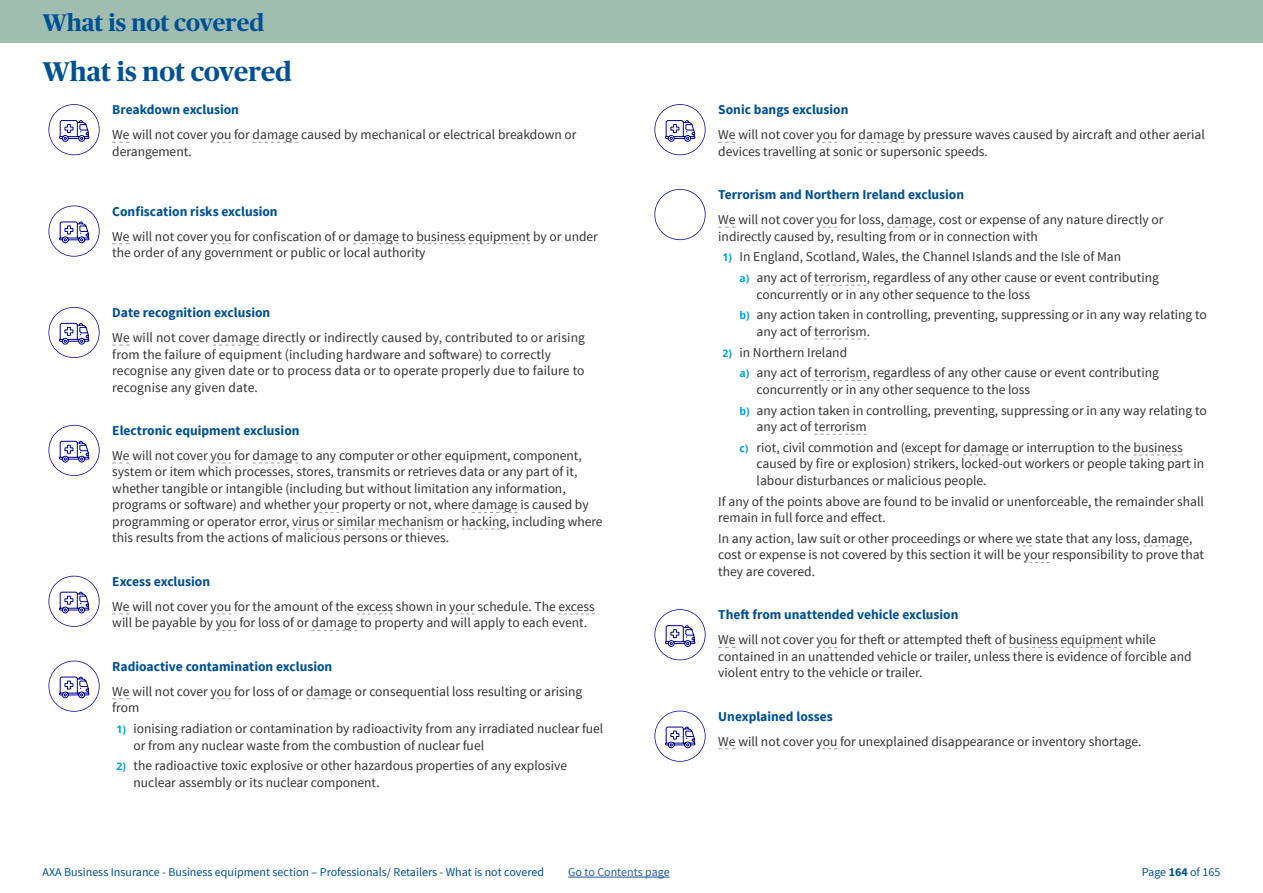
<style>
.page{position:relative;width:1263px;height:893px;background:#fff}
.page>*{position:absolute;margin:0;border:0;box-sizing:border-box;transform-origin:0 0}
.t1{font:700 27px "Publico Headline";color:#015094}
.t2{font:700 24px "Publico Headline";color:#015094}
.t3{font:13.5px/16.5px "Source Sans Pro";color:#333232}
.t4{font:700 13.5px "Source Sans Pro";color:#004f94}
.t5{font:12px "Source Sans Pro";color:#015094}
.t6{font:12px "Source Sans Pro";color:#265a9b}
.s1{font-family:"Open Sans";font-weight:700;font-size:10.5px;color:#009fe3}
.s2{font-weight:700}
</style>
<div class="page">
<div style="left:0;top:0;width:1263px;height:43px;background:#9fbeaf"></div>
<hr style="left:568px;top:877px;width:102px;height:1px;background:#265a9b">
<svg style="left:49px;top:104px;width:51px;height:51px"></svg>
<svg style="left:112px;top:142px;width:18px;height:1px"></svg>
<svg style="left:210px;top:142px;width:21px;height:1px"></svg>
<svg style="left:253px;top:142px;width:45px;height:1px"></svg>
<svg style="left:49px;top:206px;width:51px;height:51px"></svg>
<svg style="left:112px;top:243px;width:18px;height:1px"></svg>
<svg style="left:210px;top:243px;width:21px;height:1px"></svg>
<svg style="left:353px;top:243px;width:46px;height:1px"></svg>
<svg style="left:416px;top:243px;width:114px;height:1px"></svg>
<svg style="left:49px;top:307px;width:51px;height:51px"></svg>
<svg style="left:112px;top:345px;width:18px;height:1px"></svg>
<svg style="left:213px;top:345px;width:47px;height:1px"></svg>
<svg style="left:49px;top:425px;width:51px;height:51px"></svg>
<svg style="left:112px;top:463px;width:18px;height:1px"></svg>
<svg style="left:210px;top:463px;width:21px;height:1px"></svg>
<svg style="left:253px;top:463px;width:45px;height:1px"></svg>
<svg style="left:314px;top:512px;width:25px;height:1px"></svg>
<svg style="left:472px;top:512px;width:46px;height:1px"></svg>
<svg style="left:292px;top:529px;width:152px;height:1px"></svg>
<svg style="left:462px;top:529px;width:44px;height:1px"></svg>
<svg style="left:49px;top:576px;width:51px;height:51px"></svg>
<svg style="left:112px;top:613px;width:18px;height:1px"></svg>
<svg style="left:210px;top:613px;width:21px;height:1px"></svg>
<svg style="left:357px;top:613px;width:36px;height:1px"></svg>
<svg style="left:449px;top:613px;width:26px;height:1px"></svg>
<svg style="left:558px;top:613px;width:37px;height:1px"></svg>
<svg style="left:216px;top:630px;width:21px;height:1px"></svg>
<svg style="left:312px;top:630px;width:45px;height:1px"></svg>
<svg style="left:49px;top:661px;width:51px;height:51px"></svg>
<svg style="left:112px;top:698px;width:18px;height:1px"></svg>
<svg style="left:210px;top:698px;width:21px;height:1px"></svg>
<svg style="left:306px;top:698px;width:46px;height:1px"></svg>
<svg style="left:654px;top:104px;width:51px;height:51px"></svg>
<svg style="left:718px;top:142px;width:18px;height:1px"></svg>
<svg style="left:816px;top:142px;width:21px;height:1px"></svg>
<svg style="left:859px;top:142px;width:45px;height:1px"></svg>
<svg style="left:654px;top:189px;width:51px;height:51px"></svg>
<svg style="left:718px;top:227px;width:18px;height:1px"></svg>
<svg style="left:816px;top:227px;width:21px;height:1px"></svg>
<svg style="left:887px;top:227px;width:46px;height:1px"></svg>
<svg style="left:814px;top:285px;width:53px;height:1px"></svg>
<svg style="left:814px;top:339px;width:53px;height:1px"></svg>
<svg style="left:814px;top:380px;width:53px;height:1px"></svg>
<svg style="left:814px;top:434px;width:53px;height:1px"></svg>
<svg style="left:963px;top:455px;width:46px;height:1px"></svg>
<svg style="left:1133px;top:455px;width:50px;height:1px"></svg>
<svg style="left:1143px;top:546px;width:46px;height:1px"></svg>
<svg style="left:1024px;top:562px;width:25px;height:1px"></svg>
<svg style="left:654px;top:609px;width:51px;height:51px"></svg>
<svg style="left:718px;top:647px;width:18px;height:1px"></svg>
<svg style="left:816px;top:647px;width:21px;height:1px"></svg>
<svg style="left:1009px;top:647px;width:114px;height:1px"></svg>
<svg style="left:654px;top:711px;width:51px;height:51px"></svg>
<svg style="left:718px;top:748px;width:18px;height:1px"></svg>
<svg style="left:816px;top:748px;width:21px;height:1px"></svg>
<h2 class="t2" style="left:43px;top:5px;width:223px">What is not covered</h2>
<h1 class="t1" style="left:43px;top:52px;width:251px">What is not covered</h1>
<p class="t4" style="left:112px;top:101px;width:128px">Breakdown exclusion</p>
<p class="t3" style="left:112px;top:127px;width:466px">We will not cover you for damage caused by mechanical or electrical breakdown or derangement.</p>
<p class="t4" style="left:112px;top:203px;width:167px">Confiscation risks exclusion</p>
<p class="t3" style="left:112px;top:228px;width:487px">We will not cover you for confiscation of or damage to business equipment by or under the order of any government or public or local authority</p>
<p class="t4" style="left:112px;top:304px;width:159px">Date recognition exclusion</p>
<p class="t3" style="left:112px;top:330px;width:474px">We will not cover damage directly or indirectly caused by, contributed to or arising from the failure of equipment (including hardware and software) to correctly recognise any given date or to process data or to operate properly due to failure to recognise any given date.</p>
<p class="t4" style="left:112px;top:422px;width:189px">Electronic equipment exclusion</p>
<p class="t3" style="left:112px;top:447px;width:492px">We will not cover you for damage to any computer or other equipment, component, system or item which processes, stores, transmits or retrieves data or any part of it, whether tangible or intangible (including but without limitation any information, programs or software) and whether your property or not, where damage is caused by programming or operator error, virus or similar mechanism or hacking, including where this results from the actions of malicious persons or thieves.</p>
<p class="t4" style="left:112px;top:573px;width:99px">Excess exclusion</p>
<p class="t3" style="left:112px;top:598px;width:484px">We will not cover you for the amount of the excess shown in your schedule. The excess will be payable by you for loss of or damage to property and will apply to each event.</p>
<p class="t4" style="left:112px;top:658px;width:221px">Radioactive contamination exclusion</p>
<p class="t3" style="left:112px;top:683px;width:471px">We will not cover you for loss of or damage or consequential loss resulting or arising from</p>
<p class="t3" style="left:134px;top:720px;width:471px;text-indent:-17px"><span class="s1">1)</span> ionising radiation or contamination by radioactivity from any irradiated nuclear fuel or from any nuclear waste from the combustion of nuclear fuel</p>
<p class="t3" style="left:134px;top:758px;width:435px;text-indent:-17px"><span class="s1">2)</span> the radioactive toxic explosive or other hazardous properties of any explosive nuclear assembly or its nuclear component.</p>
<p class="t4" style="left:718px;top:101px;width:132px">Sonic bangs exclusion</p>
<p class="t3" style="left:718px;top:127px;width:488px">We will not cover you for damage by pressure waves caused by aircraft and other aerial devices travelling at sonic or supersonic speeds.</p>
<p class="t4" style="left:718px;top:186px;width:247px">Terrorism and Northern Ireland exclusion</p>
<p class="t3" style="left:718px;top:212px;width:447px">We will not cover you for loss, damage, cost or expense of any nature directly or indirectly caused by, resulting from or in connection with</p>
<p class="t3" style="left:739px;top:247px;width:421px;line-height:20.7px;text-indent:-17px"><span class="s1">1)</span> In England, Scotland, Wales, the Channel Islands and the Isle of Man<br><span class="s1">a)</span> any act of terrorism, regardless of any other cause or event contributing</p>
<p class="t3" style="left:739px;top:284px;width:469px;line-height:20.7px;text-indent:17px">concurrently or in any other sequence to the loss<br><span class="s1">b)</span> any action taken in controlling, preventing, suppressing or in any way relating to</p>
<p class="t3" style="left:756px;top:323px;width:115px">any act of terrorism.</p>
<p class="t3" style="left:739px;top:342px;width:421px;line-height:20.7px;text-indent:-17px"><span class="s1">2)</span> in Northern Ireland<br><span class="s1">a)</span> any act of terrorism, regardless of any other cause or event contributing</p>
<p class="t3" style="left:739px;top:379px;width:469px;line-height:20.7px;text-indent:17px">concurrently or in any other sequence to the loss<br><span class="s1">b)</span> any action taken in controlling, preventing, suppressing or in any way relating to</p>
<p class="t3" style="left:739px;top:417px;width:445px;line-height:20.7px;text-indent:17px">any act of terrorism<br><span class="s1">c)</span> riot, civil commotion and (except for damage or interruption to the business</p>
<p class="t3" style="left:756px;top:456px;width:449px">caused by fire or explosion) strikers, locked-out workers or people taking part in labour disturbances or malicious people.</p>
<p class="t3" style="left:718px;top:493px;width:487px">If any of the points above are found to be invalid or unenforceable, the remainder shall remain in full force and effect.</p>
<p class="t3" style="left:718px;top:530px;width:487px">In any action, law suit or other proceedings or where we state that any loss, damage, cost or expense is not covered by this section it will be your responsibility to prove that they are covered.</p>
<p class="t4" style="left:718px;top:606px;width:242px">Theft from unattended vehicle exclusion</p>
<p class="t3" style="left:718px;top:632px;width:475px">We will not cover you for theft or attempted theft of business equipment while contained in an unattended vehicle or trailer, unless there is evidence of forcible and violent entry to the vehicle or trailer.</p>
<p class="t4" style="left:718px;top:708px;width:116px">Unexplained losses</p>
<p class="t3" style="left:718px;top:733px;width:425px">We will not cover you for unexplained disappearance or inventory shortage.</p>
<p class="t5" style="left:43px;top:865px;width:503px">AXA Business Insurance - Business equipment section – Professionals/ Retailers - What is not covered</p>
<p class="t6" style="left:568px;top:865px;width:103px">Go to Contents page</p>
<p class="t5" style="left:1142px;top:865px;width:80px">Page <span class="s2">164</span> of 165</p>
</div>
